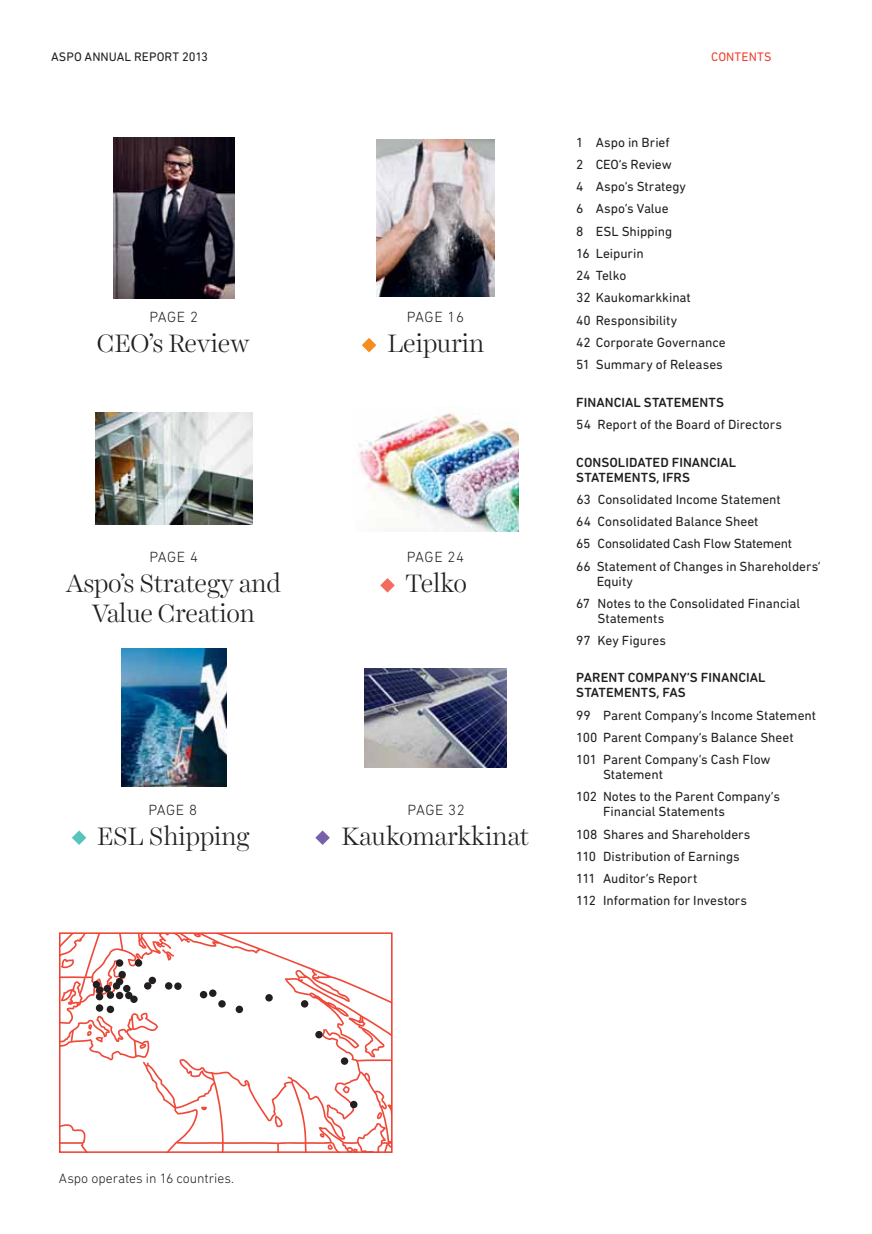
<style>
.page{position:relative;width:872px;height:1234px;background:#fff}
.page>*{position:absolute;margin:0;border:0;box-sizing:border-box;transform-origin:0 0}
.t1{font:300 25.5px/30px "Harriet Display";color:#231f20;text-align:center}
.t2{font:300 15px "DIN Next Rounded LT Pro";letter-spacing:.025em;color:#231f20}
.t3{font:300 13.8px "DIN Next Rounded LT Pro";letter-spacing:-.005em;color:#231f20}
.t4{font:13.5px/22.2px "DIN Next Rounded LT Pro";letter-spacing:-.005em;color:#231f20}
.t5{font:500 13.5px/15px "DIN Next Rounded LT Pro";letter-spacing:.005em;color:#231f20}
.t6{font:12.6px "DIN Next Rounded LT Pro";color:#231f20}
.t7{font:12.6px "DIN Next Rounded LT Pro";letter-spacing:.005em;color:#ef402f}
</style>
<div class="page">
<img style="left:113px;top:138px;width:121px;height:160px">
<img style="left:95px;top:412px;width:158px;height:113px">
<img style="left:376px;top:139px;width:118px;height:157px">
<img style="left:358px;top:413px;width:160px;height:118px">
<img style="left:121px;top:648px;width:106px;height:138px">
<img style="left:364px;top:668px;width:142px;height:99px">
<svg style="left:362px;top:338px;width:14px;height:14px"></svg>
<svg style="left:380px;top:578px;width:15px;height:14px"></svg>
<svg style="left:315px;top:830px;width:15px;height:14px"></svg>
<svg style="left:72px;top:830px;width:14px;height:14px"></svg>
<svg style="left:62px;top:935px;width:327px;height:214px"></svg>
<svg style="left:343px;top:1085px;width:7px;height:7px"></svg>
<svg style="left:162px;top:948px;width:12px;height:12px"></svg>
<svg style="left:62px;top:958px;width:12px;height:9px"></svg>
<svg style="left:87px;top:1023px;width:17px;height:19px"></svg>
<svg style="left:275px;top:1114px;width:8px;height:12px"></svg>
<svg style="left:377px;top:1104px;width:12px;height:14px"></svg>
<div style="left:116px;top:959px;width:7px;height:7px;background:#231f20;border-radius:50%"></div>
<div style="left:123px;top:984px;width:7px;height:8px;background:#231f20;border-radius:50%"></div>
<div style="left:130px;top:995px;width:8px;height:7px;background:#231f20;border-radius:50%"></div>
<div style="left:107px;top:991px;width:7px;height:7px;background:#231f20;border-radius:50%"></div>
<div style="left:116px;top:991px;width:7px;height:7px;background:#231f20;border-radius:50%"></div>
<div style="left:125px;top:991px;width:7px;height:7px;background:#231f20;border-radius:50%"></div>
<div style="left:107px;top:1005px;width:7px;height:7px;background:#231f20;border-radius:50%"></div>
<div style="left:236px;top:1005px;width:7px;height:7px;background:#231f20;border-radius:50%"></div>
<svg style="left:218px;top:999px;width:8px;height:8px"></svg>
<div style="left:209px;top:989px;width:7px;height:7px;background:#231f20;border-radius:50%"></div>
<div style="left:200px;top:990px;width:7px;height:8px;background:#231f20;border-radius:50%"></div>
<svg style="left:301px;top:999px;width:7px;height:8px"></svg>
<svg style="left:315px;top:1030px;width:8px;height:8px"></svg>
<svg style="left:265px;top:993px;width:8px;height:8px"></svg>
<div style="left:350px;top:1100px;width:7px;height:7px;background:#231f20;border-radius:50%"></div>
<div style="left:341px;top:1057px;width:7px;height:7px;background:#231f20;border-radius:50%"></div>
<div style="left:135px;top:959px;width:7px;height:7px;background:#231f20;border-radius:50%"></div>
<svg style="left:118px;top:970px;width:8px;height:8px"></svg>
<div style="left:116px;top:977px;width:7px;height:8px;background:#231f20;border-radius:50%"></div>
<div style="left:96px;top:992px;width:7px;height:8px;background:#231f20;border-radius:50%"></div>
<div style="left:96px;top:1004px;width:7px;height:7px;background:#231f20;border-radius:50%"></div>
<div style="left:96px;top:986px;width:7px;height:7px;background:#231f20;border-radius:50%"></div>
<div style="left:93px;top:980px;width:7px;height:8px;background:#231f20;border-radius:50%"></div>
<div style="left:113px;top:981px;width:7px;height:8px;background:#231f20;border-radius:50%"></div>
<svg style="left:144px;top:981px;width:7px;height:8px"></svg>
<div style="left:149px;top:976px;width:7px;height:7px;background:#231f20;border-radius:50%"></div>
<svg style="left:165px;top:981px;width:7px;height:8px"></svg>
<div style="left:174px;top:982px;width:8px;height:7px;background:#231f20;border-radius:50%"></div>
<div style="left:104px;top:984px;width:7px;height:8px;background:#231f20;border-radius:50%"></div>
<div style="left:59px;top:932px;width:333px;height:220px;border:2px solid #ef402f"></div>
<p class="t6" style="left:51px;top:52px;width:159px">ASPO ANNUAL REPORT 2013</p>
<p class="t7" style="left:711px;top:52px;width:62px">CONTENTS</p>
<p class="t2" style="left:149px;top:312px;width:50px">PAGE 2</p>
<h1 class="t1" style="left:97px;top:329px;width:154px">CEO’s Review</h1>
<p class="t2" style="left:407px;top:312px;width:59px">PAGE 16</p>
<h1 class="t1" style="left:387px;top:329px;width:99px">Leipurin</h1>
<p class="t2" style="left:149px;top:551px;width:50px">PAGE 4</p>
<p class="t2" style="left:407px;top:551px;width:59px">PAGE 24</p>
<h1 class="t1" style="left:66px;top:568px;width:217px">Aspo’s Strategy and<br>Value Creation</h1>
<h1 class="t1" style="left:405px;top:568px;width:63px">Telko</h1>
<p class="t2" style="left:148px;top:804px;width:50px">PAGE 8</p>
<h1 class="t1" style="left:97px;top:821px;width:154px">ESL Shipping</h1>
<p class="t2" style="left:407px;top:804px;width:59px">PAGE 32</p>
<h1 class="t1" style="left:342px;top:821px;width:189px">Kaukomarkkinat</h1>
<p class="t4" style="left:576px;top:132px;width:151px">1 Aspo in Brief<br>2 CEO’s Review<br>4 Aspo’s Strategy<br>6 Aspo’s Value<br>8 ESL Shipping<br>16 Leipurin<br>24 Telko<br>32 Kaukomarkkinat<br>40 Responsibility<br>42 Corporate Governance<br>51 Summary of Releases</p>
<p class="t5" style="left:576px;top:396px;width:149px">FINANCIAL STATEMENTS</p>
<p class="t4" style="left:576px;top:415px;width:207px">54 Report of the Board of Directors</p>
<p class="t5" style="left:576px;top:456px;width:161px">CONSOLIDATED FINANCIAL<br>STATEMENTS, IFRS</p>
<p class="t4" style="left:576px;top:489px;width:246px">63 Consolidated Income Statement<br>64 Consolidated Balance Sheet<br>65 Consolidated Cash Flow Statement<br>66 Statement of Changes in Shareholders’</p>
<p class="t4" style="left:576px;top:571px;width:225px;text-indent:20px">Equity<br>67 Notes to the Consolidated Financial</p>
<p class="t4" style="left:576px;top:608px;width:91px;text-align:right">Statements<br>97 Key Figures</p>
<p class="t5" style="left:576px;top:671px;width:191px">PARENT COMPANY’S FINANCIAL<br>STATEMENTS, FAS</p>
<p class="t4" style="left:576px;top:705px;width:241px">99 Parent Company’s Income Statement<br>100 Parent Company’s Balance Sheet<br>101 Parent Company’s Cash Flow</p>
<p class="t4" style="left:576px;top:764px;width:205px;text-indent:27px">Statement<br>102 Notes to the Parent Company’s</p>
<p class="t4" style="left:576px;top:801px;width:176px;text-indent:27px">Financial Statements<br>108 Shares and Shareholders<br>110 Distribution of Earnings<br>111 Auditor’s Report<br>112 Information for Investors</p>
<p class="t3" style="left:59px;top:1172px;width:177px">Aspo operates in 16 countries.</p>
</div>
